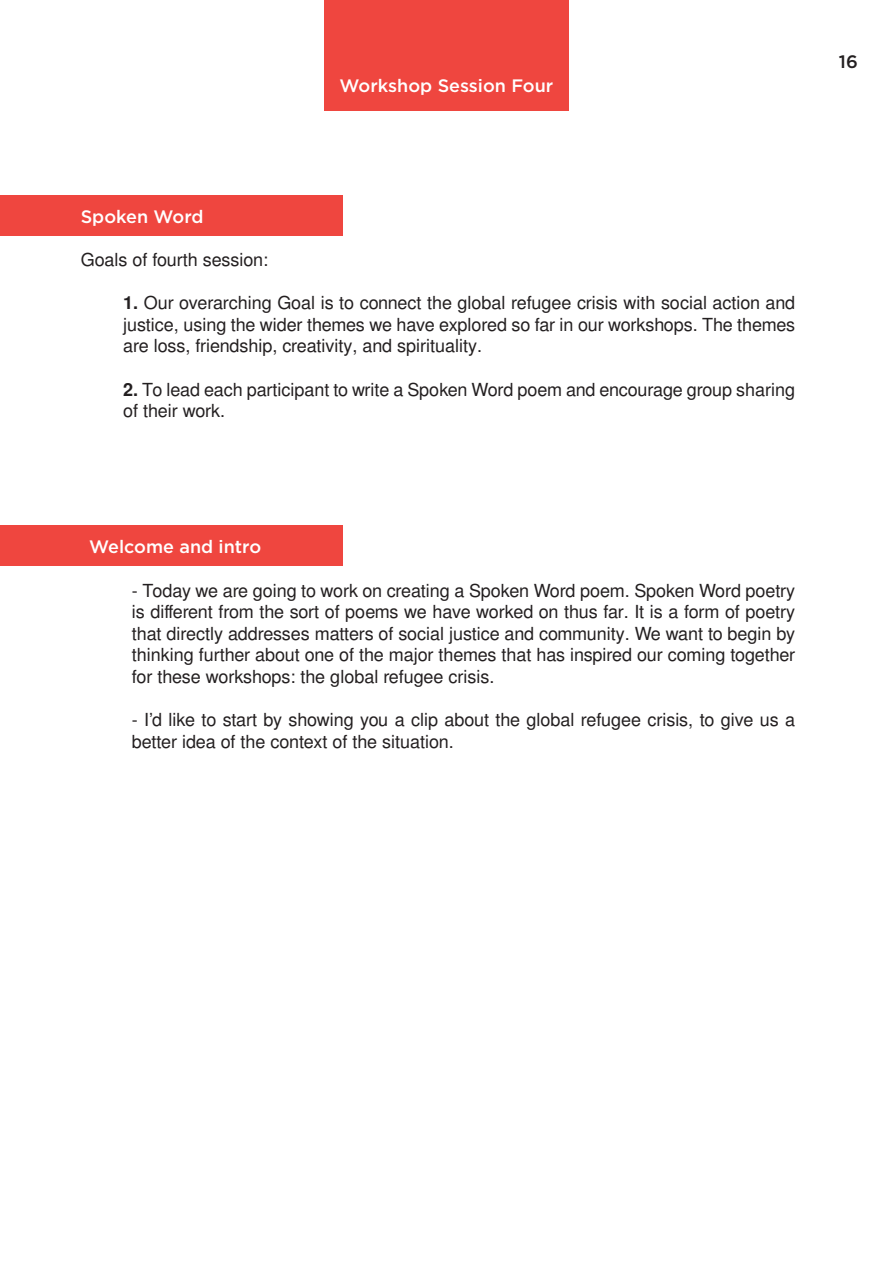
<style>
.page{position:relative;width:893px;height:1263px;background:#fff}
.page>*{position:absolute;margin:0;border:0;box-sizing:border-box;transform-origin:0 0}
.t1{font:18px/21.6px "Free Sans";color:#231f20;text-align:justify}
.Estilo_de_parágrafo{font:500 18px "Gotham";color:#fff}
.t2{font:500 18px "Gotham";color:#231f20}
.s1{font-weight:700}
</style>
<div class="page">
<div style="left:324px;top:0;width:245px;height:110px;background:#ef463f"></div>
<div style="left:0;top:525px;width:342px;height:41px;background:#ef463f"></div>
<div style="left:0;top:196px;width:342px;height:40px;background:#ef463f"></div>
<p class="Estilo_de_parágrafo" style="left:340px;top:74px;width:215px">Workshop Session Four</p>
<p class="t2" style="left:839px;top:50px;width:20px">16</p>
<p class="Estilo_de_parágrafo" style="left:81px;top:205px;width:124px">Spoken Word</p>
<p class="t1" style="left:81px;top:250px;width:189px">Goals of fourth session:</p>
<p class="t1" style="left:123px;top:293px;width:673px"><span class="s1">1.</span> Our overarching Goal is to connect the global refugee crisis with social action and justice, using the wider themes we have explored so far in our workshops. The themes are loss, friendship, creativity, and spirituality.</p>
<p class="t1" style="left:123px;top:380px;width:673px"><span class="s1">2.</span> To lead each participant to write a Spoken Word poem and encourage group sharing of their work.</p>
<p class="Estilo_de_parágrafo" style="left:89px;top:535px;width:173px">Welcome and intro</p>
<p class="t1" style="left:132px;top:581px;width:665px">- Today we are going to work on creating a Spoken Word poem. Spoken Word poetry is different from the sort of poems we have worked on thus far. It is a form of poetry that directly addresses matters of social justice and community. We want to begin by thinking further about one of the major themes that has inspired our coming together for these workshops: the global refugee crisis.</p>
<p class="t1" style="left:132px;top:710px;width:665px">- I’d like to start by showing you a clip about the global refugee crisis, to give us a better idea of the context of the situation.</p>
</div>
